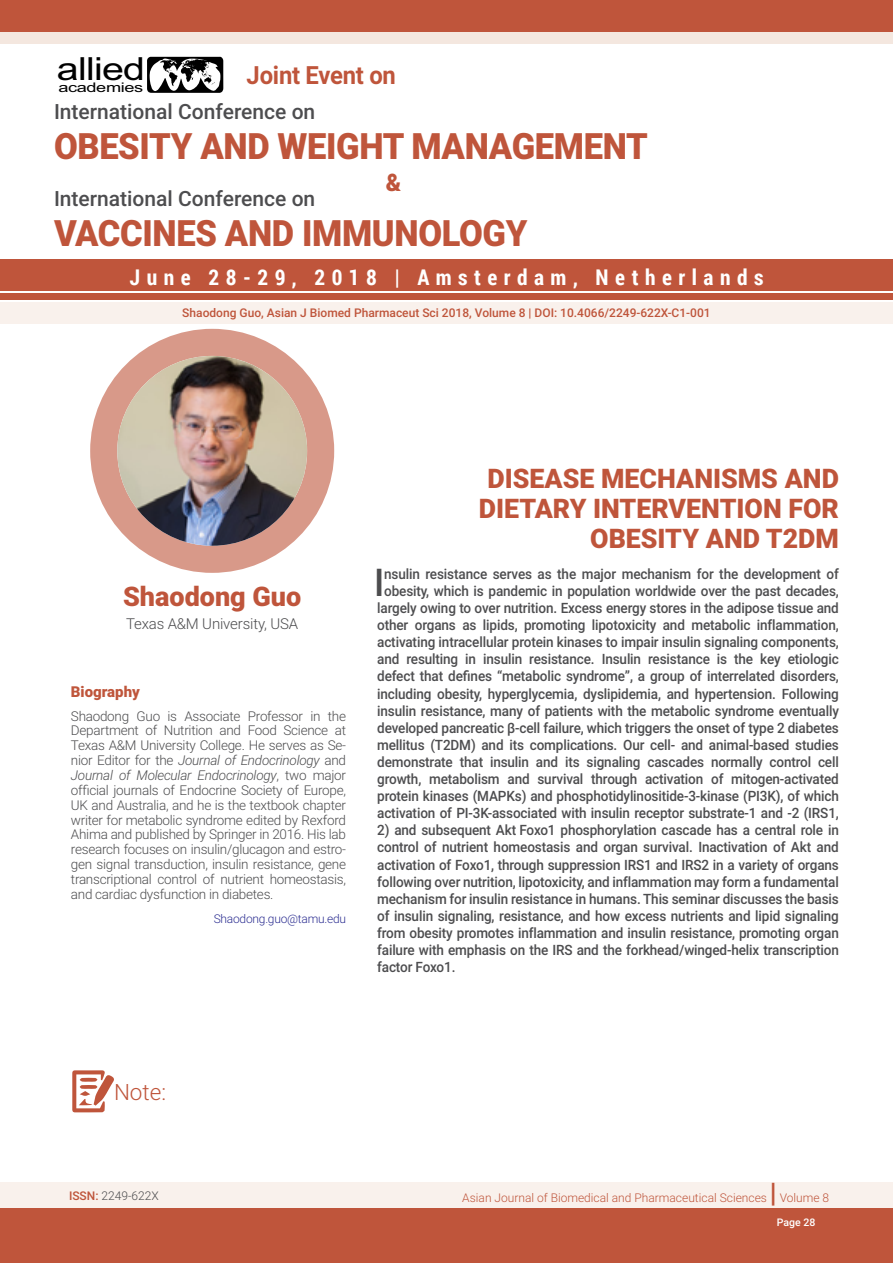
<style>
.page{position:relative;width:893px;height:1263px;background:#fff}
.page>*{position:absolute;margin:0;border:0;box-sizing:border-box;transform-origin:0 0}
.t1{font:500 38.25px "Roboto";color:#4d4d4f;scale:.95 1}
.t2{font:900 36.3px "Roboto";letter-spacing:-.01em;color:#bf553b;scale:.95 1}
.t3{font:31.8px "Arial";letter-spacing:-.02em;color:#000;scale:1.24 1}
.t4{font:900 27px/29.7px "Roboto";color:#bf553b;text-align:right}
.t5{font:700 25.05px "Roboto";letter-spacing:-.01em;color:#bf553b;scale:.95 1}
.t6{font:900 24.15px "Roboto";color:#bf553b;scale:.95 1}
.t7{font:300 22.5px "Roboto";color:#bf553b}
.t8{font:700 21.6px "Roboto Condensed";letter-spacing:.3em;color:#fff}
.t9{font:500 21px "Roboto";color:#4d4d4f}
.t10{font:300 15px "Roboto";letter-spacing:-.01em;color:#4d4d4f}
.t11{font:900 15px "Roboto";color:#bf553b}
.t12{font:500 14.25px/17.1px "Roboto";letter-spacing:-.01em;color:#4d4d4f;text-align:center;scale:.95 1}
.t13{font:300 13.5px/14.9px "Roboto";letter-spacing:-.02em;color:#4d4d4f;text-align:justify}
.t14{font:13.35px "Arial";letter-spacing:-.02em;color:#000;scale:1.36 1}
.t15{font:500 12px "Roboto";color:#bf553b}
.t16{font:300 12px "Roboto";color:#bf553b}
.t17{font:300 12px "Roboto";letter-spacing:-.02em;color:#2e3092}
.t18{font:300 12px "Roboto";color:#4d4d4f}
.t19{font:500 10.5px "Roboto";color:#fff}
.s1{font-style:italic}
.s2{font-weight:500;color:#bf553b}
</style>
<div class="page">
<div style="left:0;top:13px;width:893px;height:31px;background:#f4e7df"></div>
<div style="left:0;top:1182px;width:893px;height:27px;background:#f9f1ec"></div>
<svg style="left:147px;top:57px;width:76px;height:36px"></svg>
<div style="left:0;top:1209px;width:893px;height:54px;background:#bf553b"></div>
<div style="left:0;top:259px;width:893px;height:31px;background:#bf553b"></div>
<div style="left:0;top:0;width:893px;height:31px;background:#bf553b"></div>
<div style="left:0;top:293px;width:893px;height:7px;background:#bf553b"></div>
<svg style="left:72px;top:1070px;width:42px;height:42px"></svg>
<div style="left:0;top:302px;width:893px;height:21px;background:#f9f1ec"></div>
<div style="left:90px;top:329px;width:244px;height:244px;background:#d89989;border-radius:50%"></div>
<img style="left:117px;top:356px;width:190px;height:190px;border-radius:95px">
<h3 class="t3" style="left:57px;top:48px;width:73px">allied</h3>
<p class="t14" style="left:58px;top:79px;width:64px">academies</p>
<h3 class="t5" style="left:247px;top:58px;width:159px">Joint Event on</h3>
<h3 class="t9" style="left:54px;top:97px;width:263px">International Conference on</h3>
<h2 class="t2" style="left:54px;top:121px;width:626px">OBESITY AND WEIGHT MANAGEMENT</h2>
<h3 class="t9" style="left:54px;top:184px;width:263px">International Conference on</h3>
<h3 class="t6" style="left:386px;top:165px;width:18px">&amp;</h3>
<h2 class="t2" style="left:54px;top:207px;width:500px">VACCINES AND IMMUNOLOGY</h2>
<h3 class="t8" style="left:130px;top:262px;width:635px">June 28-29, 2018 | Amsterdam, Netherlands</h3>
<p class="t15" style="left:182px;top:304px;width:530px">Shaodong Guo, Asian J Biomed Pharmaceut Sci 2018, Volume 8 | DOI: 10.4066/2249-622X-C1-001</p>
<h3 class="t4" style="left:123px;top:581px;width:180px">Shaodong Guo</h3>
<p class="t10" style="left:126px;top:613px;width:174px">Texas A&amp;M University, USA</p>
<p class="t11" style="left:71px;top:681px;width:70px">Biography</p>
<p class="t13" style="left:71px;top:708px;width:277px">Shaodong Guo is Associate Professor in the Department of Nutrition and Food Science at Texas A&amp;M University College. He serves as Se&shy;nior Editor for the <span class="s1">Journal of Endocrinology</span> and <span class="s1">Journal of Molecular Endocrinology</span>, two major official journals of Endocrine Society of Europe, UK and Australia, and he is the textbook chapter writer for metabolic syndrome edited by Rexford Ahima and published by Springer in 2016. His lab research focuses on insulin/glucagon and estro&shy;gen signal transduction, insulin resistance, gene transcriptional control of nutrient homeostasis, and cardiac dysfunction in diabetes.</p>
<p class="t17" style="left:214px;top:910px;width:134px">Shaodong.guo@tamu.edu</p>
<h3 class="t4" style="left:479px;top:463px;width:362px">DISEASE MECHANISMS AND<br>DIETARY INTERVENTION FOR<br>OBESITY AND T2DM</h3>
<p class="t12" style="left:377px;top:565px;width:488px">nsulin resistance serves as the major mechanism for the development of obesity, which is pandemic in population worldwide over the past decades, largely owing to over nutrition. Excess energy stores in the adipose tissue and other organs as lipids, promoting lipotoxicity and metabolic inflammation, activating intracellular protein kinases to impair insulin signaling components, and resulting in insulin resistance. Insulin resistance is the key etiologic defect that defines “metabolic syndrome”, a group of interrelated disorders, including obesity, hyperglycemia, dyslipidemia, and hypertension. Following insulin resistance, many of patients with the metabolic syndrome eventually developed pancreatic β-cell failure, which triggers the onset of type 2 diabetes mellitus (T2DM) and its complications. Our cell- and animal-based studies demonstrate that insulin and its signaling cascades normally control cell growth, metabolism and survival through activation of mitogen-activated protein kinases (MAPKs) and phosphotidylinositide-3-kinase (PI3K), of which activation of PI-3K-associated with insulin receptor substrate-1 and -2 (IRS1,</p>
<p class="t12" style="left:377px;top:821px;width:488px;text-align:justify">2) and subsequent Akt→Foxo1 phosphorylation cascade has a central role in control of nutrient homeostasis and organ survival. Inactivation of Akt and activation of Foxo1, through suppression IRS1 and IRS2 in a variety of organs following over nutrition, lipotoxicity, and inflammation may form a fundamental mechanism for insulin resistance in humans. This seminar discusses the basis of insulin signaling, resistance, and how excess nutrients and lipid signaling from obesity promotes inflammation and insulin resistance, promoting organ failure with emphasis on the IRS and the forkhead/winged-helix transcription factor Foxo1.</p>
<h1 class="t1" style="left:374px;top:555px;width:12px">I</h1>
<h3 class="t7" style="left:114px;top:1076px;width:54px">Note:</h3>
<p class="t18" style="left:69px;top:1187px;width:91px"><span class="s2">ISSN:</span> 2249-622X</p>
<p class="t16" style="left:462px;top:1189px;width:306px">Asian Journal of Biomedical and Pharmaceutical Sciences</p>
<h3 class="t4" style="left:770px;top:1177px;width:8px">|</h3>
<p class="t16" style="left:780px;top:1189px;width:51px">Volume 8</p>
<p class="t19" style="left:777px;top:1215px;width:40px">Page 28</p>
</div>
